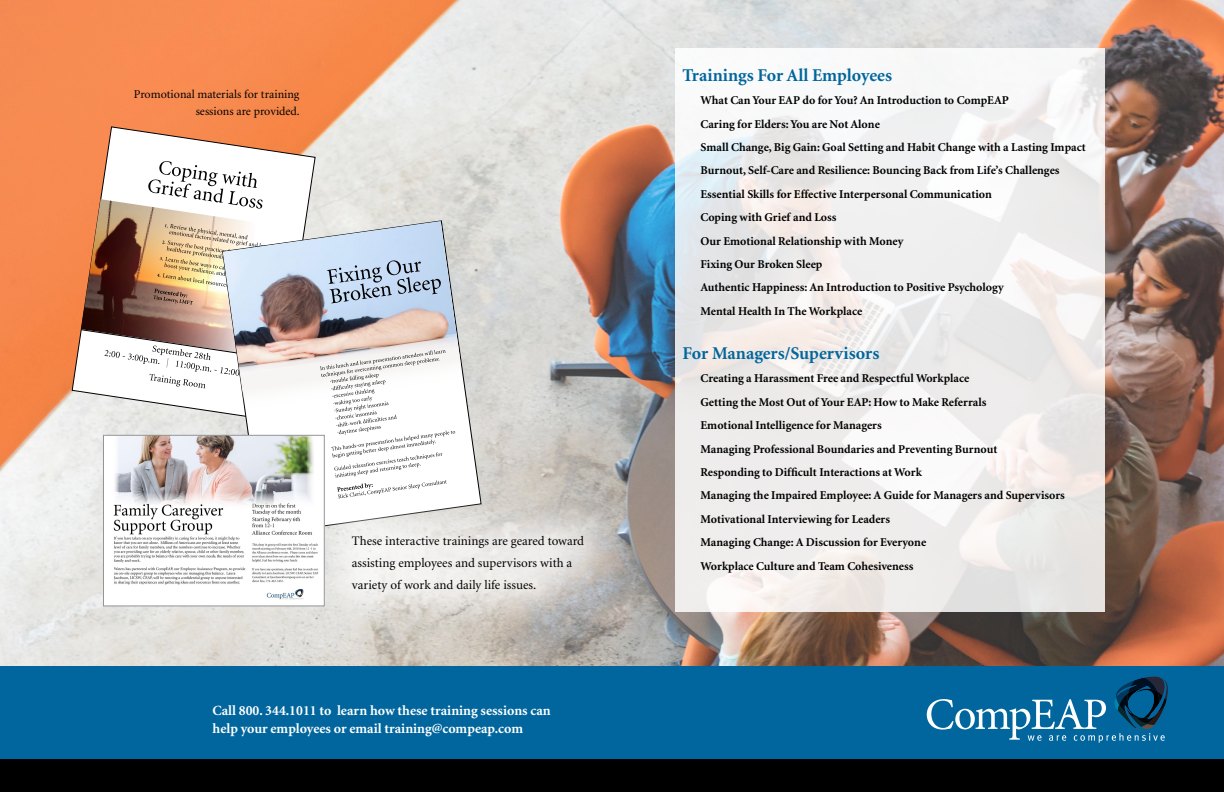
<style>
.page{position:relative;width:1224px;height:792px;background:#fff}
.page>*{position:absolute;margin:0;border:0;box-sizing:border-box;transform-origin:0 0}
.t1{font:700 18px "Minion";color:#00669d}
.t2{font:700 14px/18px "Minion";color:#fff}
.t3{font:13px/22px "Minion";color:#000}
.t4{font:700 12px/23.4px "Minion";color:#000}
.t5{font:12px/17px "Minion";color:#000;text-align:right}
</style>
<div class="page">
<img style="left:0;top:0;width:1224px;height:667px">
<svg style="left:675px;top:49px;width:429px;height:563px;fill:#efedec"></svg>
<svg style="left:72px;top:127px;width:243px;height:294px"></svg>
<img style="left:81px;top:199px;width:197px;height:130px">
<svg style="left:148px;top:161px;width:114px;height:48px"></svg>
<img style="left:154px;top:224px;width:68px;height:81px">
<svg style="left:80px;top:329px;width:142px;height:59px"></svg>
<svg style="left:222px;top:221px;width:259px;height:268px"></svg>
<img style="left:223px;top:221px;width:241px;height:191px">
<svg style="left:327px;top:260px;width:114px;height:43px;background:#a6b9ce"></svg>
<svg style="left:320px;top:350px;width:135px;height:139px"></svg>
<div style="left:306px;top:489px;width:324px;height:148px;background:#fff;opacity:.75"></div>
<div style="left:0;top:759px;width:1224px;height:33px;background:#000"></div>
<div style="left:0;top:667px;width:1224px;height:92px;background:#00669d"></div>
<svg style="left:927px;top:676px;width:241px;height:67px"></svg>
<img style="left:105px;top:437px;width:218px;height:167px">
<div style="left:103px;top:435px;width:222px;height:171px;border:1px solid #939598"></div>
<p class="t5" style="left:134px;top:86px;width:167px">Promotional materials for training sessions are provided.</p>
<p class="t3" style="left:352px;top:530px;width:234px">These interactive trainings are geared toward assisting employees and supervisors with a variety of work and daily life issues.</p>
<p class="t2" style="left:213px;top:702px;width:340px">Call 800. 344.1011 to learn how these training sessions can help your employees or email training@compeap.com</p>
<h1 class="t1" style="left:683px;top:66px;width:211px">Trainings For All Employees</h1>
<p class="t4" style="left:701px;top:89px;width:387px">What Can Your EAP do for You? An Introduction to CompEAP<br>Caring for Elders: You are Not Alone<br>Small Change, Big Gain: Goal Setting and Habit Change with a Lasting Impact Burnout, Self-Care and Resilience: Bouncing Back from Life’s Challenges Essential Skills for Effective Interpersonal Communication<br>Coping with Grief and Loss<br>Our Emotional Relationship with Money<br>Fixing Our Broken Sleep<br>Authentic Happiness: An Introduction to Positive Psychology<br>Mental Health In The Workplace</p>
<h1 class="t1" style="left:683px;top:344px;width:198px">For Managers/Supervisors</h1>
<p class="t4" style="left:701px;top:367px;width:366px">Creating a Harassment Free and Respectful Workplace<br>Getting the Most Out of Your EAP: How to Make Referrals<br>Emotional Intelligence for Managers<br>Managing Professional Boundaries and Preventing Burnout<br>Responding to Difficult Interactions at Work<br>Managing the Impaired Employee: A Guide for Managers and Supervisors Motivational Interviewing for Leaders<br>Managing Change: A Discussion for Everyone<br>Workplace Culture and Team Cohesiveness</p>
</div>
